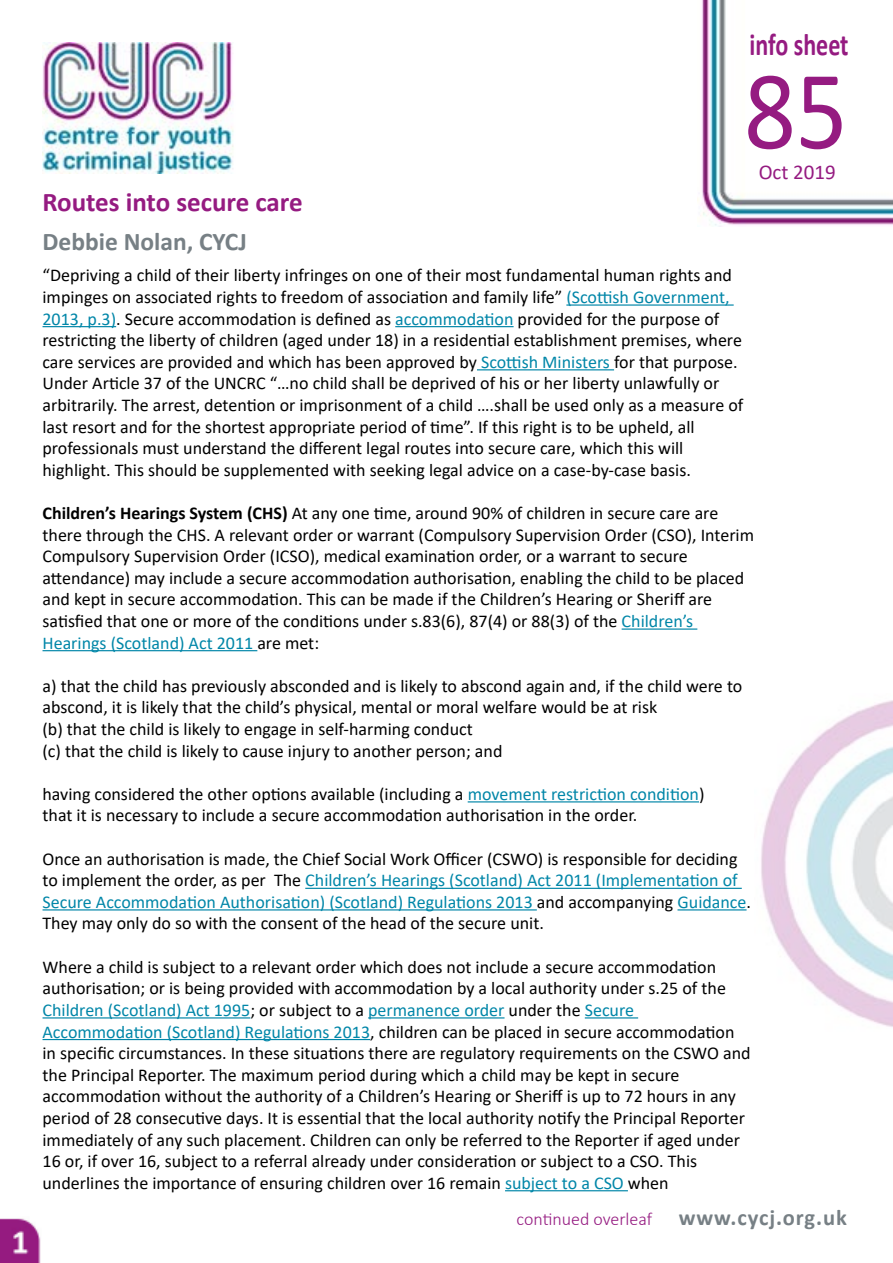
<style>
.page{position:relative;width:893px;height:1263px;background:#fff}
.page>*{position:absolute;margin:0;border:0;box-sizing:border-box;transform-origin:0 0}
.t1{font:113.25px "Calibri";color:#951b81;scale:.9 1}
.t2{font:700 31.2px "Calibri";color:#951b81;scale:.77 1}
.t3{font:700 27px "Calibri";color:#951b81}
.t4{font:700 25.5px "Calibri";color:#778085}
.t5{font:21px "Calibri";color:#951b81}
.t6{font:18px/21.6px "Calibri";color:#000}
.t7{font:300 18px "Calibri";color:#951b81}
.s1{color:#0086a8}
.s2{font-weight:700}
.s3{font-weight:700;font-size:22.5px;color:#778085}
</style>
<div class="page">
<img style="left:697px;top:0;width:196px;height:226px">
<img style="left:43px;top:43px;width:191px;height:131px">
<img style="left:761px;top:700px;width:132px;height:327px">
<hr style="left:566px;top:304px;width:168px;height:2px;background:#0086a8">
<hr style="left:43px;top:326px;width:73px;height:1px;background:#0086a8">
<hr style="left:395px;top:326px;width:119px;height:1px;background:#0086a8">
<hr style="left:477px;top:369px;width:137px;height:1px;background:#0086a8">
<hr style="left:622px;top:628px;width:75px;height:2px;background:#0086a8">
<hr style="left:43px;top:650px;width:214px;height:1px;background:#0086a8">
<hr style="left:468px;top:801px;width:231px;height:1px;background:#0086a8">
<hr style="left:305px;top:888px;width:437px;height:1px;background:#0086a8">
<hr style="left:43px;top:909px;width:494px;height:1px;background:#0086a8">
<hr style="left:677px;top:909px;width:70px;height:1px;background:#0086a8">
<hr style="left:43px;top:1017px;width:207px;height:1px;background:#0086a8">
<hr style="left:368px;top:1017px;width:136px;height:1px;background:#0086a8">
<hr style="left:585px;top:1017px;width:53px;height:1px;background:#0086a8">
<hr style="left:43px;top:1039px;width:327px;height:1px;background:#0086a8">
<hr style="left:505px;top:1190px;width:123px;height:1px;background:#0086a8">
<img style="left:0;top:1218px;width:41px;height:45px">
<h3 class="t3" style="left:43px;top:182px;width:262px">Routes into secure care</h3>
<h3 class="t4" style="left:43px;top:224px;width:206px">Debbie Nolan, CYCJ</h3>
<h2 class="t2" style="left:750px;top:22px;width:130px">info sheet</h2>
<h1 class="t1" style="left:744px;top:32px;width:116px">85</h1>
<p class="t5" style="left:759px;top:157px;width:79px">Oct 2019</p>
<p class="t6" style="left:43px;top:264px;width:702px">“Depriving a child of their liberty infringes on one of their most fundamental human rights and impinges on associated rights to freedom of association and family life” <span class="s1">(Scottish Government, 2013, p.3)</span>. Secure accommodation is defined as <span class="s1">accommodation</span> provided for the purpose of restricting the liberty of children (aged under 18) in a residential establishment premises, where care services are provided and which has been approved by <span class="s1">Scottish Ministers</span> for that purpose.<br>Under Article 37 of the UNCRC “…no child shall be deprived of his or her liberty unlawfully or arbitrarily. The arrest, detention or imprisonment of a child ….shall be used only as a measure of last resort and for the shortest appropriate period of time”. If this right is to be upheld, all professionals must understand the different legal routes into secure care, which this will highlight. This should be supplemented with seeking legal advice on a case-by-case basis.</p>
<p class="t6" style="left:43px;top:502px;width:713px"><span class="s2">Children’s Hearings System (CHS)</span> At any one time, around 90% of children in secure care are there through the CHS. A relevant order or warrant (Compulsory Supervision Order (CSO), Interim Compulsory Supervision Order (ICSO), medical examination order, or a warrant to secure attendance) may include a secure accommodation authorisation, enabling the child to be placed and kept in secure accommodation. This can be made if the Children’s Hearing or Sheriff are satisfied that one or more of the conditions under s.83(6), 87(4) or 88(3) of the <span class="s1">Children’s Hearings (Scotland) Act 2011</span> are met:</p>
<p class="t6" style="left:43px;top:675px;width:701px">a) that the child has previously absconded and is likely to abscond again and, if the child were to abscond, it is likely that the child’s physical, mental or moral welfare would be at risk<br>(b) that the child is likely to engage in self-harming conduct<br>(c) that the child is likely to cause injury to another person; and</p>
<p class="t6" style="left:43px;top:783px;width:663px">having considered the other options available (including a <span class="s1">movement restriction condition</span>) that it is necessary to include a secure accommodation authorisation in the order.</p>
<p class="t6" style="left:43px;top:847px;width:710px">Once an authorisation is made, the Chief Social Work Officer (CSWO) is responsible for deciding to implement the order, as per The <span class="s1">Children’s Hearings (Scotland) Act 2011 (Implementation of Secure Accommodation Authorisation) (Scotland) Regulations 2013</span> and accompanying <span class="s1">Guidance</span>.<br>They may only do so with the consent of the head of the secure unit.</p>
<p class="t6" style="left:43px;top:955px;width:709px">Where a child is subject to a relevant order which does not include a secure accommodation authorisation; or is being provided with accommodation by a local authority under s.25 of the <span class="s1">Children (Scotland) Act 1995</span>; or subject to a <span class="s1">permanence order</span> under the <span class="s1">Secure Accommodation (Scotland) Regulations 2013</span>, children can be placed in secure accommodation in specific circumstances. In these situations there are regulatory requirements on the CSWO and the Principal Reporter. The maximum period during which a child may be kept in secure accommodation without the authority of a Children’s Hearing or Sheriff is up to 72 hours in any period of 28 consecutive days. It is essential that the local authority notify the Principal Reporter immediately of any such placement. Children can only be referred to the Reporter if aged under 16 or, if over 16, subject to a referral already under consideration or subject to a CSO. This underlines the importance of ensuring children over 16 remain <span class="s1">subject to a CSO</span> when</p>
<p class="t7" style="left:517px;top:1207px;width:332px">continued overleaf <span class="s3">www.cycj.org.uk</span></p>
</div>
